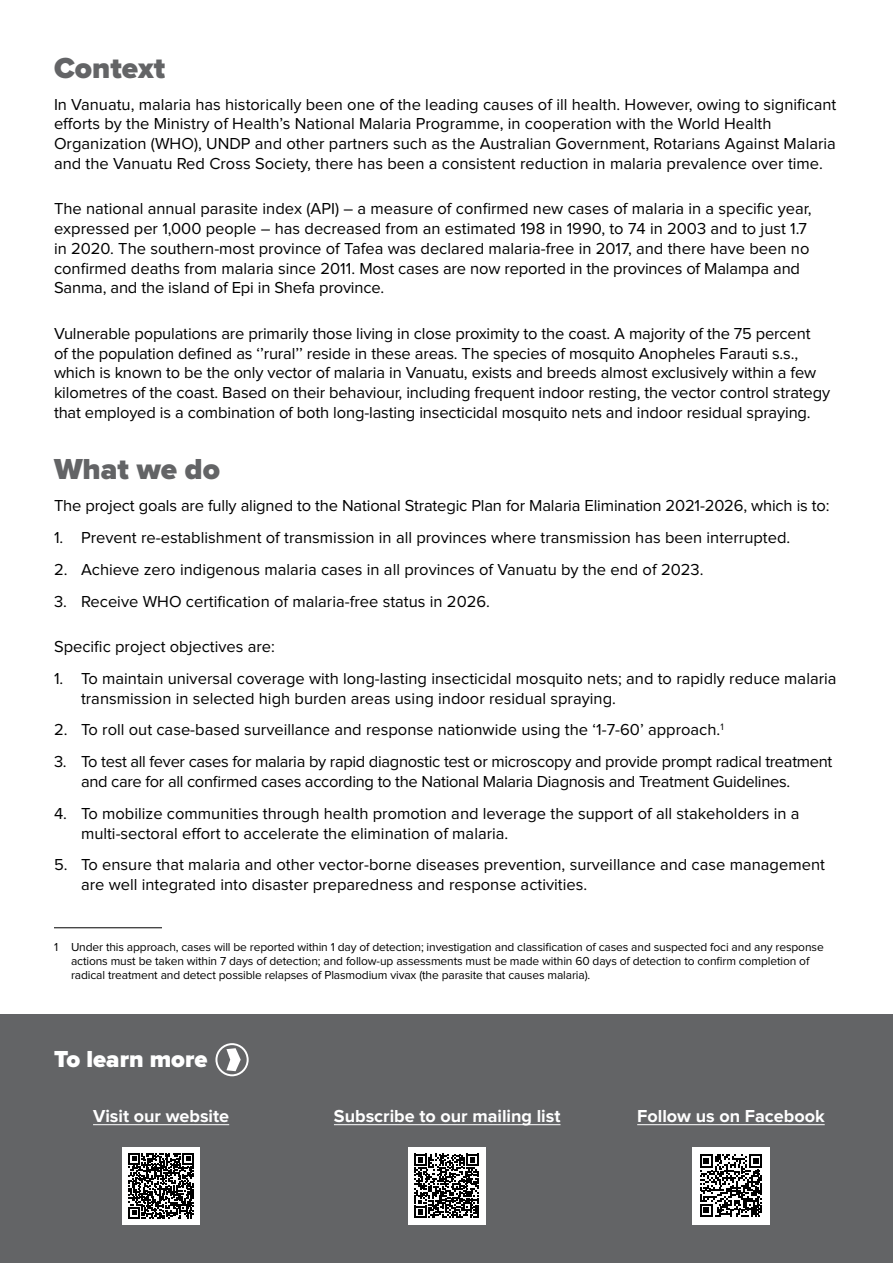
<style>
.page{position:relative;width:893px;height:1263px;background:#fff}
.page>*{position:absolute;margin:0;border:0;box-sizing:border-box;transform-origin:0 0}
.t1{font:900 30px "Proxima Nova";color:#636466}
.t2{font:900 24px "Proxima Nova";color:#fff}
.t3{font:700 18px "Proxima Nova";color:#fff}
.t4{font:16.5px/19.8px "Proxima Nova";color:#000}
.t5{font:16.5px/19.8px "Proxima Nova";letter-spacing:-.02em;color:#000}
.t6{font:12px/14.4px "Proxima Nova";letter-spacing:-.01em;color:#000}
</style>
<div class="page">
<div style="left:0;top:1015px;width:893px;height:248px;background:#636466"></div>
<hr style="left:54px;top:927px;width:108px;height:1px;background:#000">
<hr style="left:93px;top:1124px;width:136px;height:1px;background:#fff">
<hr style="left:334px;top:1124px;width:226px;height:1px;background:#fff">
<hr style="left:637px;top:1124px;width:188px;height:1px;background:#fff">
<div style="left:122px;top:1147px;width:78px;height:78px;background:#fff"></div>
<svg style="left:129px;top:1153px;width:65px;height:65px"></svg>
<div style="left:408px;top:1147px;width:77px;height:78px;background:#fff"></div>
<svg style="left:414px;top:1154px;width:64px;height:64px"></svg>
<div style="left:692px;top:1147px;width:78px;height:78px;background:#fff"></div>
<svg style="left:700px;top:1154px;width:62px;height:63px"></svg>
<svg style="left:215px;top:1043px;width:34px;height:33px"></svg>
<h1 class="t1" style="left:54px;top:50px;width:113px">Context</h1>
<p class="t4" style="left:54px;top:95px;width:784px">In Vanuatu, malaria has historically been one of the leading causes of ill health. However, owing to significant efforts by the Ministry of Health’s National Malaria Programme, in cooperation with the World Health Organization (WHO), UNDP and other partners such as the Australian Government, Rotarians Against Malaria and the Vanuatu Red Cross Society, there has been a consistent reduction in malaria prevalence over time.</p>
<p class="t4" style="left:54px;top:200px;width:759px">The national annual parasite index (API) – a measure of confirmed new cases of malaria in a specific year, expressed per 1,000 people – has decreased from an estimated 198 in 1990, to 74 in 2003 and to just 1.7 in 2020. The southern-most province of Tafea was declared malaria-free in 2017, and there have been no confirmed deaths from malaria since 2011. Most cases are now reported in the provinces of Malampa and Sanma, and the island of Epi in Shefa province.</p>
<p class="t4" style="left:54px;top:324px;width:778px">Vulnerable populations are primarily those living in close proximity to the coast. A majority of the 75 percent<br>of the population defined as ‘’rural’’ reside in these areas. The species of mosquito Anopheles Farauti s.s., which is known to be the only vector of malaria in Vanuatu, exists and breeds almost exclusively within a few kilometres of the coast. Based on their behaviour, including frequent indoor resting, the vector control strategy that employed is a combination of both long-lasting insecticidal mosquito nets and indoor residual spraying.</p>
<h1 class="t1" style="left:54px;top:452px;width:168px">What we do</h1>
<p class="t4" style="left:54px;top:497px;width:777px">The project goals are fully aligned to the National Strategic Plan for Malaria Elimination 2021-2026, which is to:</p>
<p class="t4" style="left:54px;top:528px;width:738px">1. Prevent re-establishment of transmission in all provinces where transmission has been interrupted.</p>
<p class="t4" style="left:54px;top:560px;width:651px">2. Achieve zero indigenous malaria cases in all provinces of Vanuatu by the end of 2023.</p>
<p class="t4" style="left:54px;top:592px;width:437px">3. Receive WHO certification of malaria-free status in 2026.</p>
<p class="t4" style="left:54px;top:637px;width:222px">Specific project objectives are:</p>
<p class="t4" style="left:81px;top:669px;width:757px;text-indent:-27px">1. To maintain universal coverage with long-lasting insecticidal mosquito nets; and to rapidly reduce malaria transmission in selected high burden areas using indoor residual spraying.</p>
<p class="t4" style="left:54px;top:721px;width:671px">2. To roll out case-based surveillance and response nationwide using the ‘1-7-60’ approach.<sup>1</sup></p>
<p class="t5" style="left:81px;top:752px;width:753px;text-indent:-27px">3. To test all fever cases for malaria by rapid diagnostic test or microscopy and provide prompt radical treatment and care for all confirmed cases according to the National Malaria Diagnosis and Treatment Guidelines.</p>
<p class="t4" style="left:81px;top:804px;width:720px;text-indent:-27px">4. To mobilize communities through health promotion and leverage the support of all stakeholders in a multi-sectoral effort to accelerate the elimination of malaria.</p>
<p class="t4" style="left:81px;top:856px;width:745px;text-indent:-27px">5. To ensure that malaria and other vector-borne diseases prevention, surveillance and case management are well integrated into disaster preparedness and response activities.</p>
<p class="t6" style="left:71px;top:940px;width:754px;text-indent:-17px">1 Under this approach, cases will be reported within 1 day of detection; investigation and classification of cases and suspected foci and any response actions must be taken within 7 days of detection; and follow-up assessments must be made within 60 days of detection to confirm completion of radical treatment and detect possible relapses of Plasmodium vivax (the parasite that causes malaria).</p>
<h2 class="t2" style="left:54px;top:1045px;width:155px">To learn more</h2>
<p class="t3" style="left:93px;top:1108px;width:138px">Visit our website</p>
<p class="t3" style="left:334px;top:1108px;width:228px">Subscribe to our mailing list</p>
<p class="t3" style="left:637px;top:1108px;width:189px">Follow us on Facebook</p>
</div>
